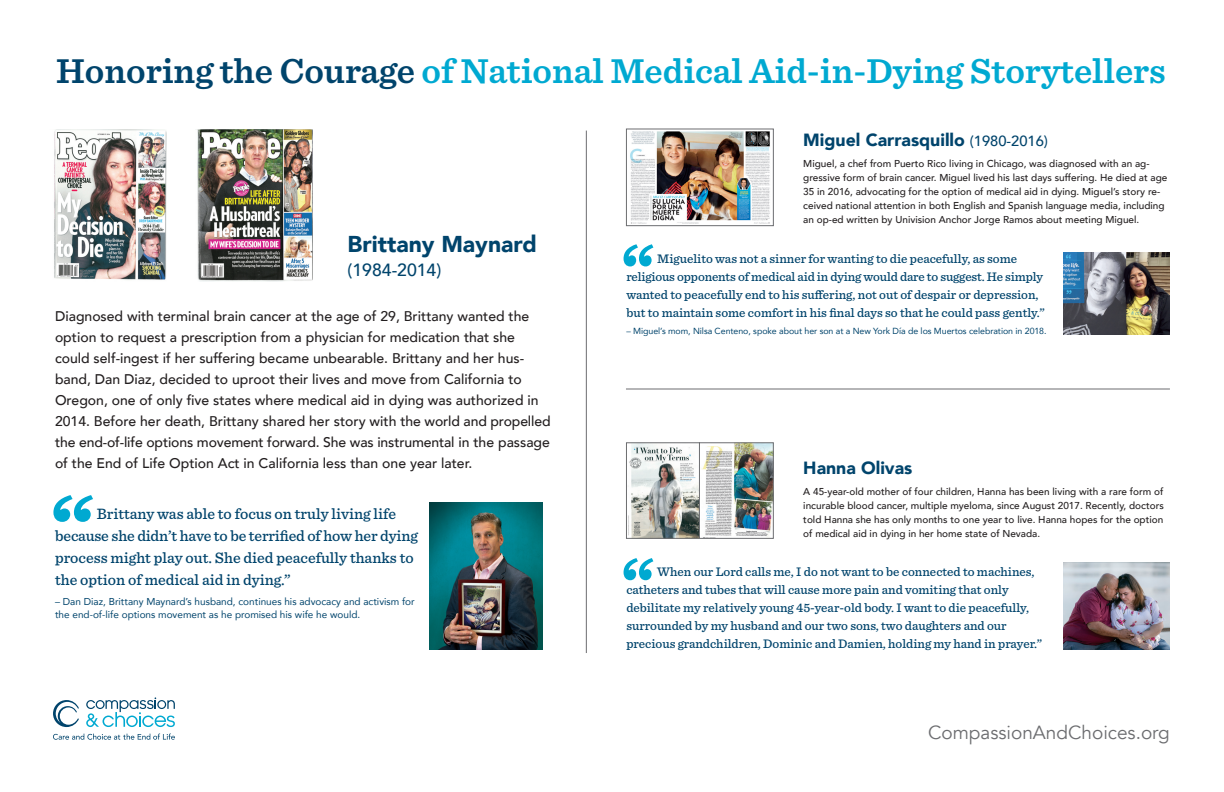
<style>
.page{position:relative;width:1224px;height:792px;background:#fff}
.page>*{position:absolute;margin:0;border:0;box-sizing:border-box;transform-origin:0 0}
.t1{font:600 36px "Sentinel";color:#00a9d1}
.Paragraph_Style_3{font:900 22.9px "Avenir";color:#00446c}
.t2{font:19px "Avenir";color:#6c6d70}
.Paragraph_Style_3-2{font:900 17.6px "Avenir";color:#00446c}
.Paragraph_Style_3-3{font:500 17.6px "Avenir";color:#00446c}
.Paragraph_Style_6{font:500 15.7px/21.9px "Sentinel";color:#00446c}
.Paragraph_Style_5{font:500 14px/21px "Avenir";color:#231f20}
.Paragraph_Style_6-2{font:500 12.9px/17.8px "Sentinel";color:#00446c;text-align:center}
.Paragraph_Style_5-2{font:500 10px/14px "Avenir";color:#231f20}
.Paragraph_Style_6-3{font:10px/12.9px "Avenir";color:#00446c}
.Paragraph_Style_6-4{font:8.8px "Avenir";letter-spacing:-.005em;color:#00446c}
.s1{color:#00446c}
.s2{font-weight:500;font-size:14.7px}
</style>
<div class="page">
<svg style="left:53px;top:700px;width:26px;height:27px"></svg>
<svg style="left:86px;top:697px;width:89px;height:30px"></svg>
<svg style="left:53px;top:734px;width:122px;height:6px"></svg>
<img style="left:54px;top:130px;width:113px;height:150px">
<img style="left:196px;top:129px;width:117px;height:153px">
<img style="left:430px;top:502px;width:112px;height:148px">
<img style="left:630px;top:131px;width:140px;height:92px">
<div style="left:626px;top:129px;width:147px;height:97px;border:1px solid #6c6d70"></div>
<img style="left:1063px;top:563px;width:107px;height:87px">
<img style="left:628px;top:445px;width:70px;height:91px">
<div style="left:626px;top:443px;width:74px;height:95px;border:1px solid #6c6d70"></div>
<img style="left:701px;top:445px;width:70px;height:91px">
<div style="left:699px;top:443px;width:74px;height:95px;border:1px solid #6c6d70"></div>
<img style="left:1063px;top:253px;width:107px;height:82px">
<hr style="left:586px;top:131px;width:1px;height:522px;background:#6c6d70">
<svg style="left:53px;top:495px;width:40px;height:27px"></svg>
<svg style="left:624px;top:244px;width:29px;height:22px"></svg>
<svg style="left:624px;top:558px;width:29px;height:22px"></svg>
<hr style="left:626px;top:389px;width:544px;height:1px;background:#6c6d70">
<p class="t1" style="left:56px;top:43px;width:1111px"><span class="s1">Honoring the Courage</span> of National Medical Aid-in-Dying Storytellers</p>
<p class="Paragraph_Style_3" style="left:348px;top:224px;width:191px">Brittany Maynard</p>
<p class="Paragraph_Style_3-3" style="left:348px;top:254px;width:95px">(1984-2014)</p>
<p class="Paragraph_Style_5" style="left:55px;top:305px;width:497px">Diagnosed with terminal brain cancer at the age of 29, Brittany wanted the option to request a prescription from a physician for medication that she could self-ingest if her suffering became unbearable. Brittany and her hus&shy;band, Dan Diaz, decided to uproot their lives and move from California to Oregon, one of only five states where medical aid in dying was authorized in 2014. Before her death, Brittany shared her story with the world and propelled the end-of-life options movement forward. She was instrumental in the passage of the End of Life Option Act in California less than one year later.</p>
<p class="Paragraph_Style_6" style="left:55px;top:502px;width:364px;text-indent:42px">Brittany was able to focus on truly living life because she didn’t have to be terrified of how her dying process might play out. She died peacefully thanks to the option of medical aid in dying.”</p>
<p class="Paragraph_Style_6-3" style="left:55px;top:595px;width:361px">– Dan Diaz, Brittany Maynard’s husband, continues his advocacy and activism for the end-of-life options movement as he promised his wife he would.</p>
<p class="Paragraph_Style_3-2" style="left:803px;top:125px;width:246px">Miguel Carrasquillo <span class="s2">(1980-2016)</span></p>
<p class="Paragraph_Style_5-2" style="left:803px;top:156px;width:366px">Miguel, a chef from Puerto Rico living in Chicago, was diagnosed with an ag&shy;gressive form of brain cancer. Miguel lived his last days suffering. He died at age 35 in 2016, advocating for the option of medical aid in dying. Miguel’s story re&shy;ceived national attention in both English and Spanish language media, including an op-ed written by Univision Anchor Jorge Ramos about meeting Miguel.</p>
<p class="Paragraph_Style_6-2" style="left:626px;top:249px;width:420px">Miguelito was not a sinner for wanting to die peacefully, as some<br>religious opponents of medical aid in dying would dare to suggest. He simply wanted to peacefully end to his suffering, not out of despair or depression, but to maintain some comfort in his final days so that he could pass gently.”</p>
<p class="Paragraph_Style_6-4" style="left:626px;top:324px;width:422px">– Miguel’s mom, Nilsa Centeno, spoke about her son at a New York Día de los Muertos celebration in 2018.</p>
<p class="Paragraph_Style_3-2" style="left:803px;top:453px;width:111px">Hanna Olivas</p>
<p class="Paragraph_Style_5-2" style="left:803px;top:484px;width:362px;text-align:justify">A 45-year-old mother of four children, Hanna has been living with a rare form of incurable blood cancer, multiple myeloma, since August 2017. Recently, doctors told Hanna she has only months to one year to live. Hanna hopes for the option of medical aid in dying in her home state of Nevada.</p>
<p class="Paragraph_Style_6-2" style="left:626px;top:563px;width:417px;text-align:left;text-indent:31px">When our Lord calls me, I do not want to be connected to machines, catheters and tubes that will cause more pain and vomiting that only debilitate my relatively young 45-year-old body. I want to die peacefully, surrounded by my husband and our two sons, two daughters and our precious grandchildren, Dominic and Damien, holding my hand in prayer.”</p>
<h3 class="t2" style="left:928px;top:721px;width:243px">CompassionAndChoices.org</h3>
</div>
